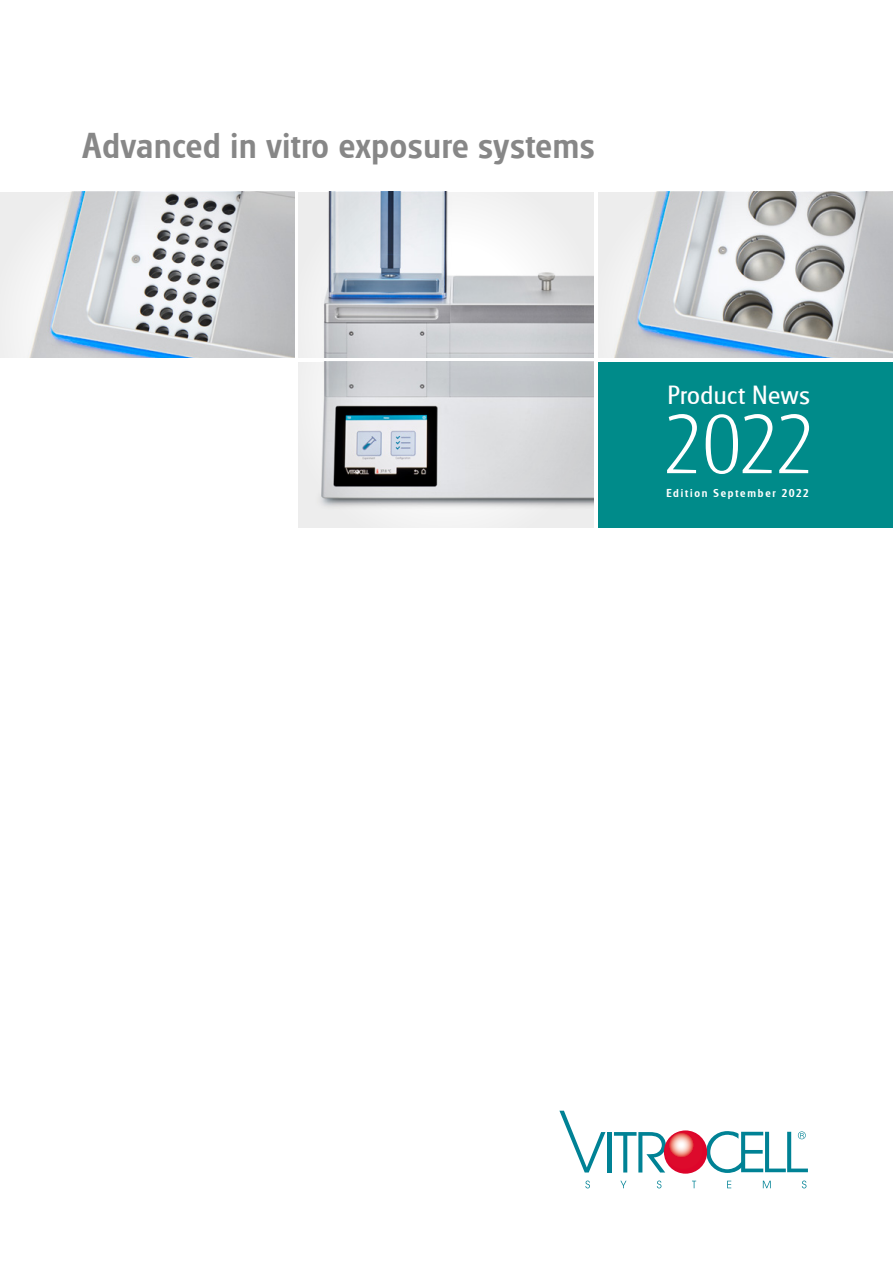
<style>
.page{position:relative;width:893px;height:1263px;background:#fff}
.page>*{position:absolute;margin:0;border:0;box-sizing:border-box;transform-origin:0 0}
.t1{font:300 87.3px "Glasgow RR";color:#fff}
.t2{font:500 37.5px "Glasgow RR";letter-spacing:.025em;color:#878787}
.t3{font:27.3px "Glasgow RR";letter-spacing:.02em;color:#fff}
.Zwischenüberschrift{font:500 12px "Glasgow RR";letter-spacing:.155em;color:#fff}
</style>
<div class="page">
<svg style="left:585px;top:1180px;width:5px;height:8px"></svg>
<svg style="left:620px;top:1181px;width:6px;height:7px"></svg>
<svg style="left:657px;top:1180px;width:4px;height:8px"></svg>
<svg style="left:692px;top:1181px;width:4px;height:7px"></svg>
<svg style="left:727px;top:1181px;width:4px;height:7px"></svg>
<svg style="left:763px;top:1181px;width:8px;height:7px"></svg>
<svg style="left:802px;top:1180px;width:4px;height:8px"></svg>
<svg style="left:559px;top:1111px;width:46px;height:61px"></svg>
<hr style="left:608px;top:1132px;width:4px;height:40px;background:#008295">
<svg style="left:614px;top:1132px;width:52px;height:40px"></svg>
<svg style="left:706px;top:1131px;width:102px;height:42px"></svg>
<div style="left:664px;top:1130px;width:43px;height:44px;background:#dd052b;border-radius:50%"></div>
<svg style="left:665px;top:1131px;width:37px;height:38px"></svg>
<img style="left:299px;top:192px;width:295px;height:166px">
<div style="left:598px;top:362px;width:295px;height:166px;background:#008b8a"></div>
<img style="left:299px;top:362px;width:295px;height:166px">
<img style="left:598px;top:192px;width:295px;height:166px">
<img style="left:0;top:192px;width:295px;height:166px">
<p class="t2" style="left:83px;top:125px;width:513px">Advanced in vitro exposure systems</p>
<p class="t3" style="left:668px;top:380px;width:144px">Product News</p>
<p class="t1" style="left:665px;top:397px;width:148px">2022</p>
<p class="Zwischenüberschrift" style="left:666px;top:486px;width:144px">Edition September 2022</p>
</div>
